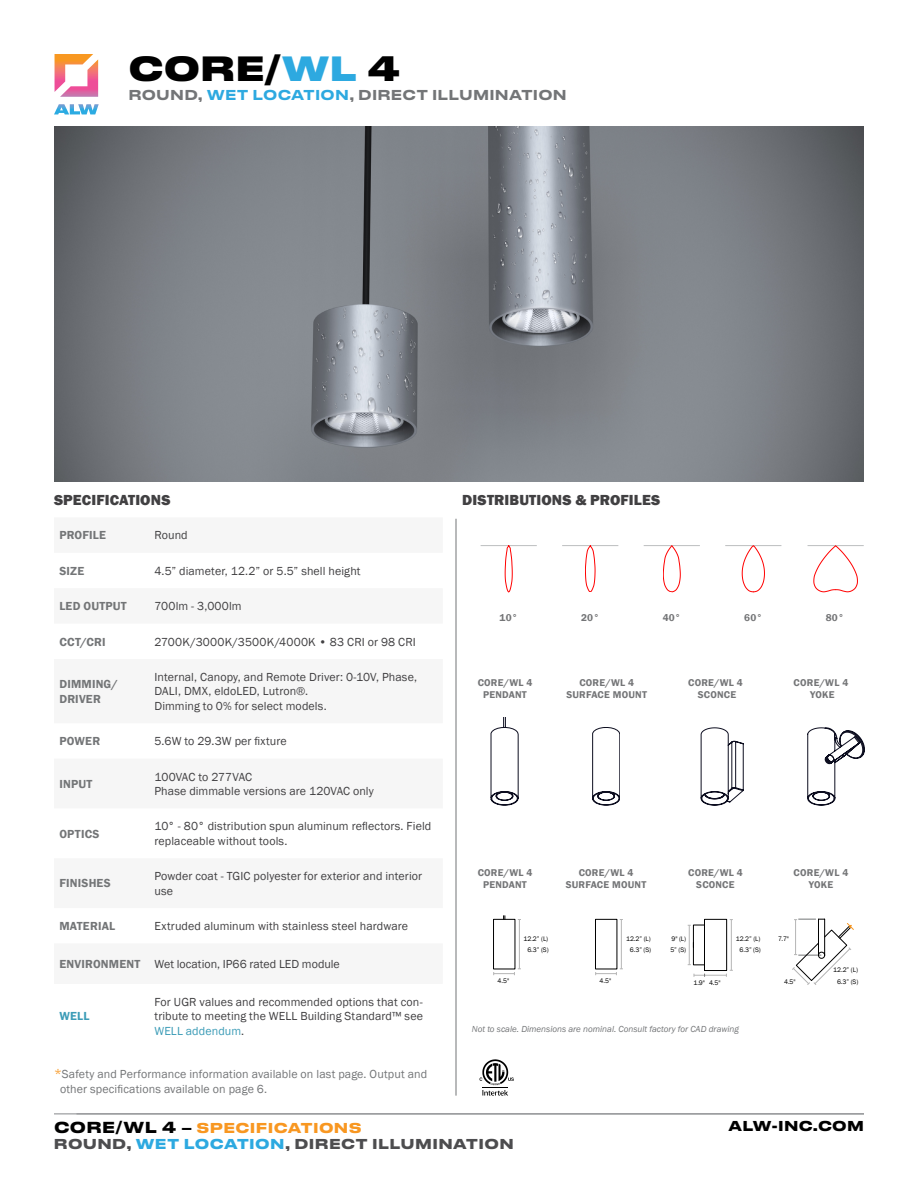
<style>
.page{position:relative;width:918px;height:1188px;background:#fff}
.page>*{position:absolute;margin:0;border:0;box-sizing:border-box;transform-origin:0 0}
.t1{font:800 33px "Druk Text Wide";color:#000}
.t2{font:800 15px "Franklin Gothic";letter-spacing:.01em;color:#414042}
.t3{font:700 13.5px/16.2px "Druk Text Wide";letter-spacing:.025em;color:#4d4d4f}
.t4{font:500 13.5px "Druk Text Wide";letter-spacing:.015em;color:#737577}
.t5{font:700 13.5px "Druk Text Wide";letter-spacing:.015em;color:#000}
.t6{font:12px/14.4px "Franklin Gothic";letter-spacing:.01em;color:#414042}
.t7{font:12px/14.4px "Franklin Gothic";letter-spacing:.01em;color:#737577}
.t8{font:600 12px/14.4px "Franklin Gothic";letter-spacing:.015em;color:#737577}
.t9{font:600 12px "Franklin Gothic";color:#3c9cb7}
.t10{font:600 10.2px/12.1px "Franklin Gothic";letter-spacing:.02em;color:#747577;text-align:center}
.t11{font:italic 9px "Franklin Gothic";color:#737577}
.t12{font:6.75px/11.2px "Franklin Gothic";letter-spacing:-.01em;color:#000;text-align:center}
.s1{color:#2da9e0}
.s2{font-weight:600;color:#737577}
.s3{color:#3c9cb7}
.s4{font-size:13.5px;color:#f89721}
.s5{font-size:15px;color:#000}
.s6{font-weight:500;font-size:15px;color:#000}
.s7{color:#000}
.s8{color:#f89721}
</style>
<div class="page">
<hr style="left:54px;top:1113px;width:810px;height:1px;background:#939598">
<svg style="left:54px;top:54px;width:45px;height:60px"></svg>
<hr style="left:456px;top:519px;width:1px;height:577px;background:#737577">
<svg style="left:491px;top:718px;width:27px;height:87px"></svg>
<svg style="left:593px;top:727px;width:27px;height:78px"></svg>
<svg style="left:701px;top:728px;width:42px;height:77px"></svg>
<svg style="left:808px;top:728px;width:57px;height:77px"></svg>
<div style="left:595px;top:919px;width:22px;height:50px;border:1px solid #000"></div>
<hr style="left:621px;top:920px;width:1px;height:49px;background:#000">
<svg style="left:595px;top:968px;width:28px;height:7px"></svg>
<svg style="left:792px;top:919px;width:62px;height:66px"></svg>
<hr style="left:519px;top:920px;width:1px;height:49px;background:#000">
<svg style="left:493px;top:968px;width:28px;height:7px"></svg>
<div style="left:493px;top:919px;width:22px;height:50px;border:1px solid #000"></div>
<svg style="left:480px;top:1059px;width:34px;height:37px"></svg>
<hr style="left:481px;top:545px;width:56px;height:1px;background:#bcbec0">
<svg style="left:505px;top:546px;width:7px;height:46px"></svg>
<hr style="left:562px;top:545px;width:56px;height:1px;background:#bcbec0">
<svg style="left:585px;top:546px;width:10px;height:46px"></svg>
<hr style="left:644px;top:545px;width:56px;height:1px;background:#bcbec0">
<svg style="left:663px;top:546px;width:18px;height:46px"></svg>
<hr style="left:725px;top:545px;width:56px;height:1px;background:#bcbec0">
<svg style="left:742px;top:546px;width:23px;height:46px"></svg>
<hr style="left:808px;top:545px;width:56px;height:1px;background:#bcbec0">
<svg style="left:814px;top:546px;width:44px;height:46px"></svg>
<svg style="left:688px;top:919px;width:45px;height:58px"></svg>
<div style="left:833px;top:968px;width:33px;height:16px;background:#fff"></div>
<img style="left:54px;top:126px;width:809px;height:356px">
<h1 class="t1" style="left:129px;top:40px;width:273px">CORE/<span class="s1">WL</span> 4</h1>
<p class="t4" style="left:129px;top:84px;width:440px">ROUND, <span class="s1">WET LOCATION</span>, DIRECT ILLUMINATION</p>
<p class="t2" style="left:54px;top:490px;width:118px">SPECIFICATIONS</p>
<p class="t8" style="left:59px;top:528px;width:48px">PROFILE</p>
<p class="t6" style="left:154px;top:528px;width:35px">Round</p>
<p class="t8" style="left:59px;top:564px;width:26px">SIZE</p>
<p class="t6" style="left:154px;top:564px;width:208px">4.5” diameter, 12.2” or 5.5” shell height</p>
<p class="t8" style="left:59px;top:599px;width:69px">LED OUTPUT</p>
<p class="t6" style="left:154px;top:599px;width:89px">700lm - 3,000lm</p>
<p class="t8" style="left:59px;top:634px;width:48px">CCT/CRI</p>
<p class="t6" style="left:154px;top:635px;width:263px">2700K/3000K/3500K/4000K • 83 CRI or 98 CRI</p>
<p class="t8" style="left:59px;top:677px;width:60px">DIMMING/<br>DRIVER</p>
<p class="t6" style="left:154px;top:670px;width:264px">Internal, Canopy, and Remote Driver: 0-10V, Phase,<br>DALI, DMX, eldoLED, Lutron®.<br>Dimming to 0% for select models.</p>
<p class="t8" style="left:59px;top:734px;width:42px">POWER</p>
<p class="t6" style="left:154px;top:734px;width:134px">5.6W to 29.3W per fixture</p>
<p class="t8" style="left:59px;top:777px;width:34px">INPUT</p>
<p class="t6" style="left:154px;top:770px;width:221px">100VAC to 277VAC<br>Phase dimmable versions are 120VAC only</p>
<p class="t8" style="left:59px;top:826px;width:42px">OPTICS</p>
<p class="t6" style="left:154px;top:819px;width:278px">10° - 80° distribution spun aluminum reflectors. Field replaceable without tools.</p>
<p class="t8" style="left:59px;top:876px;width:53px">FINISHES</p>
<p class="t6" style="left:154px;top:869px;width:269px">Powder coat - TGIC polyester for exterior and interior use</p>
<p class="t8" style="left:59px;top:919px;width:57px">MATERIAL</p>
<p class="t6" style="left:154px;top:919px;width:255px">Extruded aluminum with stainless steel hardware</p>
<p class="t6" style="left:59px;top:957px;width:282px"><span class="s2">ENVIRONMENT</span> Wet location, IP66 rated LED module</p>
<p class="t9" style="left:59px;top:1009px;width:32px">WELL</p>
<p class="t6" style="left:154px;top:995px;width:270px;text-align:justify">For UGR values and recommended options that con&shy;tribute to meeting the WELL Building Standard™ see <span class="s3">WELL addendum</span>.</p>
<p class="t7" style="left:60px;top:1068px;width:369px;text-indent:-6px"><span class="s4">*</span>Safety and Performance information available on last page. Output and other specifications available on page 6.</p>
<p class="t2" style="left:462px;top:490px;width:200px">DISTRIBUTIONS &amp; PROFILES</p>
<p class="t10" style="left:500px;top:612px;width:20px">10°</p>
<p class="t10" style="left:581px;top:612px;width:20px">20°</p>
<p class="t10" style="left:663px;top:612px;width:20px">40°</p>
<p class="t10" style="left:744px;top:612px;width:20px">60°</p>
<p class="t10" style="left:826px;top:612px;width:20px">80°</p>
<p class="t10" style="left:478px;top:676px;width:56px">CORE/WL 4<br>PENDANT</p>
<p class="t10" style="left:688px;top:676px;width:56px">CORE/WL 4<br>SCONCE</p>
<p class="t10" style="left:566px;top:676px;width:82px">CORE/WL 4<br>SURFACE MOUNT</p>
<p class="t10" style="left:794px;top:676px;width:56px">CORE/WL 4<br>YOKE</p>
<p class="t10" style="left:478px;top:866px;width:56px">CORE/WL 4<br>PENDANT</p>
<p class="t10" style="left:566px;top:866px;width:82px">CORE/WL 4<br>SURFACE MOUNT</p>
<p class="t10" style="left:688px;top:866px;width:56px">CORE/WL 4<br>SCONCE</p>
<p class="t10" style="left:794px;top:866px;width:56px">CORE/WL 4<br>YOKE</p>
<p class="t12" style="left:498px;top:975px;width:13px">4.5"</p>
<p class="t12" style="left:524px;top:933px;width:27px">12.2” (L)<br>6.3” (S)</p>
<p class="t12" style="left:626px;top:933px;width:27px">12.2” (L)<br>6.3” (S)</p>
<p class="t12" style="left:736px;top:933px;width:27px">12.2” (L)<br>6.3” (S)</p>
<p class="t12" style="left:670px;top:933px;width:17px;text-align:left">9" (L)<br>5” (S)</p>
<p class="t12" style="left:600px;top:975px;width:13px">4.5"</p>
<p class="t12" style="left:694px;top:977px;width:29px">1.9" 4.5"</p>
<p class="t11" style="left:472px;top:1023px;width:269px">Not to scale. Dimensions are nominal. Consult factory for CAD drawing</p>
<p class="t12" style="left:778px;top:933px;width:12px">7.7"</p>
<p class="t12" style="left:784px;top:977px;width:13px">4.5"</p>
<p class="t12" style="left:833px;top:965px;width:27px">12.2” (L)<br>6.3” (S)</p>
<p class="t3" style="left:54px;top:1118px;width:461px"><span class="s5">CORE</span><span class="s6">/</span><span class="s5">WL 4</span> <span class="s7">–</span> <span class="s8">SPECIFICATIONS<br></span>ROUND, <span class="s1">WET LOCATION</span>, DIRECT ILLUMINATION</p>
<p class="t5" style="left:728px;top:1115px;width:137px">ALW-INC.COM</p>
</div>
